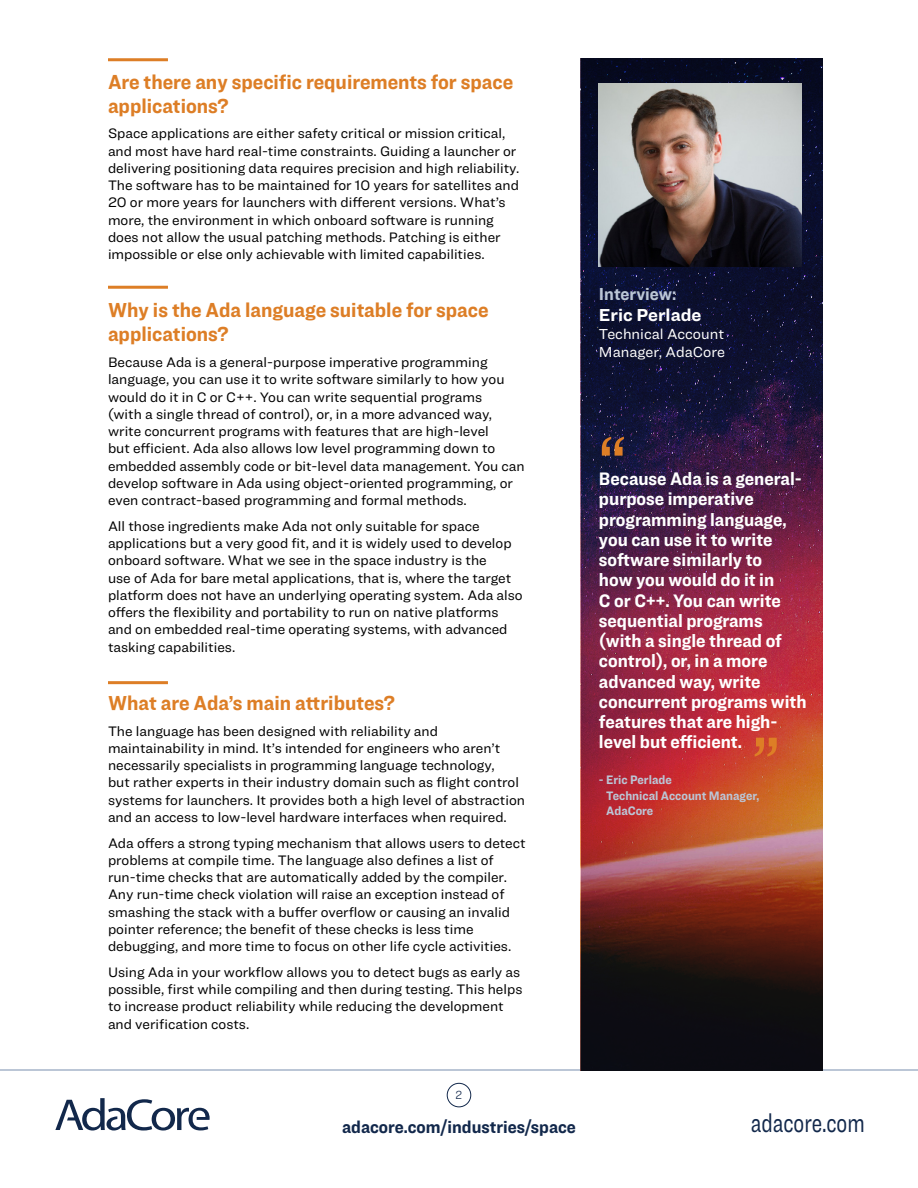
<style>
.page{position:relative;width:918px;height:1188px;background:#fff}
.page>*{position:absolute;margin:0;border:0;box-sizing:border-box;transform-origin:0 0}
.t1{font:27px "Ringside Narrow";color:#12284b;scale:.81 1}
.t2{font:700 21px/24px "Ringside Narrow";color:#dd7e26}
.t3{font:700 18.75px/20.2px "Ringside Narrow";color:#fff}
.t4{font:700 18px "Ringside Narrow";color:#12284b}
.t5{font:700 18px "Ringside";color:#fff}
.t6{font:700 18px "Ringside Narrow";color:#bbc6d6}
.t7{font:15px/18px "Ringside";color:#fff}
.t8{font:14.25px/17.2px "Ringside";color:#000}
.t9{font:700 12.75px/15.3px "Ringside Narrow";color:#bbc6d6}
.t10{font:300 12.15px "Ringside Narrow";color:#12284b}
</style>
<div class="page">
<svg style="left:55px;top:1098px;width:155px;height:33px"></svg>
<hr style="left:0;top:1069px;width:918px;height:2px;background:#bbc6d6">
<div style="left:447px;top:1083px;width:24px;height:24px;border:1px solid #12284b;border-radius:50%"></div>
<img style="left:581px;top:58px;width:242px;height:1013px">
<hr style="left:108px;top:58px;width:60px;height:3px;background:#dd7e26">
<hr style="left:108px;top:286px;width:60px;height:3px;background:#dd7e26">
<hr style="left:108px;top:681px;width:60px;height:3px;background:#dd7e26">
<img style="left:599px;top:84px;width:203px;height:183px">
<svg style="left:755px;top:738px;width:22px;height:19px"></svg>
<svg style="left:602px;top:437px;width:22px;height:19px"></svg>
<h2 class="t2" style="left:108px;top:69px;width:407px">Are there any specific requirements for space applications?</h2>
<p class="t8" style="left:108px;top:125px;width:413px">Space applications are either safety critical or mission critical, and most have hard real-time constraints. Guiding a launcher or delivering positioning data requires precision and high reliability.<br>The software has to be maintained for 10 years for satellites and 20 or more years for launchers with different versions. What’s more, the environment in which onboard software is running does not allow the usual patching methods. Patching is either impossible or else only achievable with limited capabilities.</p>
<h2 class="t2" style="left:108px;top:298px;width:382px">Why is the Ada language suitable for space applications?</h2>
<p class="t8" style="left:108px;top:353px;width:418px">Because Ada is a general-purpose imperative programming language, you can use it to write software similarly to how you would do it in C or C++. You can write sequential programs<br>(with a single thread of control), or, in a more advanced way, write concurrent programs with features that are high-level<br>but efficient. Ada also allows low level programming down to embedded assembly code or bit-level data management. You can develop software in Ada using object-oriented programming, or even contract-based programming and formal methods.</p>
<p class="t8" style="left:108px;top:517px;width:416px">All those ingredients make Ada not only suitable for space applications but a very good fit, and it is widely used to develop onboard software. What we see in the space industry is the<br>use of Ada for bare metal applications, that is, where the target platform does not have an underlying operating system. Ada also offers the flexibility and portability to run on native platforms and on embedded real-time operating systems, with advanced tasking capabilities.</p>
<h2 class="t2" style="left:108px;top:690px;width:289px">What are Ada’s main attributes?</h2>
<p class="t8" style="left:108px;top:722px;width:419px">The language has been designed with reliability and maintainability in mind. It’s intended for engineers who aren’t necessarily specialists in programming language technology,<br>but rather experts in their industry domain such as flight control systems for launchers. It provides both a high level of abstraction and an access to low-level hardware interfaces when required.</p>
<p class="t8" style="left:108px;top:834px;width:419px">Ada offers a strong typing mechanism that allows users to detect problems at compile time. The language also defines a list of run-time checks that are automatically added by the compiler.<br>Any run-time check violation will raise an exception instead of smashing the stack with a buffer overflow or causing an invalid pointer reference; the benefit of these checks is less time debugging, and more time to focus on other life cycle activities.</p>
<p class="t8" style="left:108px;top:963px;width:416px">Using Ada in your workflow allows you to detect bugs as early as possible, first while compiling and then during testing. This helps to increase product reliability while reducing the development and verification costs.</p>
<p class="t6" style="left:599px;top:281px;width:79px">Interview:</p>
<p class="t5" style="left:599px;top:302px;width:104px">Eric Perlade</p>
<p class="t7" style="left:599px;top:325px;width:127px">Technical Account<br>Manager, AdaCore</p>
<p class="t3" style="left:599px;top:468px;width:209px">Because Ada is a general&shy;purpose imperative programming language, you can use it to write software similarly to<br>how you would do it in<br>C or C++. You can write sequential programs (with a single thread of control), or, in a more advanced way, write concurrent programs with features that are high&shy;level but efficient.</p>
<p class="t9" style="left:606px;top:772px;width:155px;text-indent:-7px">- Eric Perlade<br>Technical Account Manager,<br>AdaCore</p>
<p class="t10" style="left:456px;top:1087px;width:8px">2</p>
<p class="t4" style="left:342px;top:1114px;width:235px">adacore.com/industries/space</p>
<h1 class="t1" style="left:751px;top:1104px;width:142px">adacore.com</h1>
</div>
